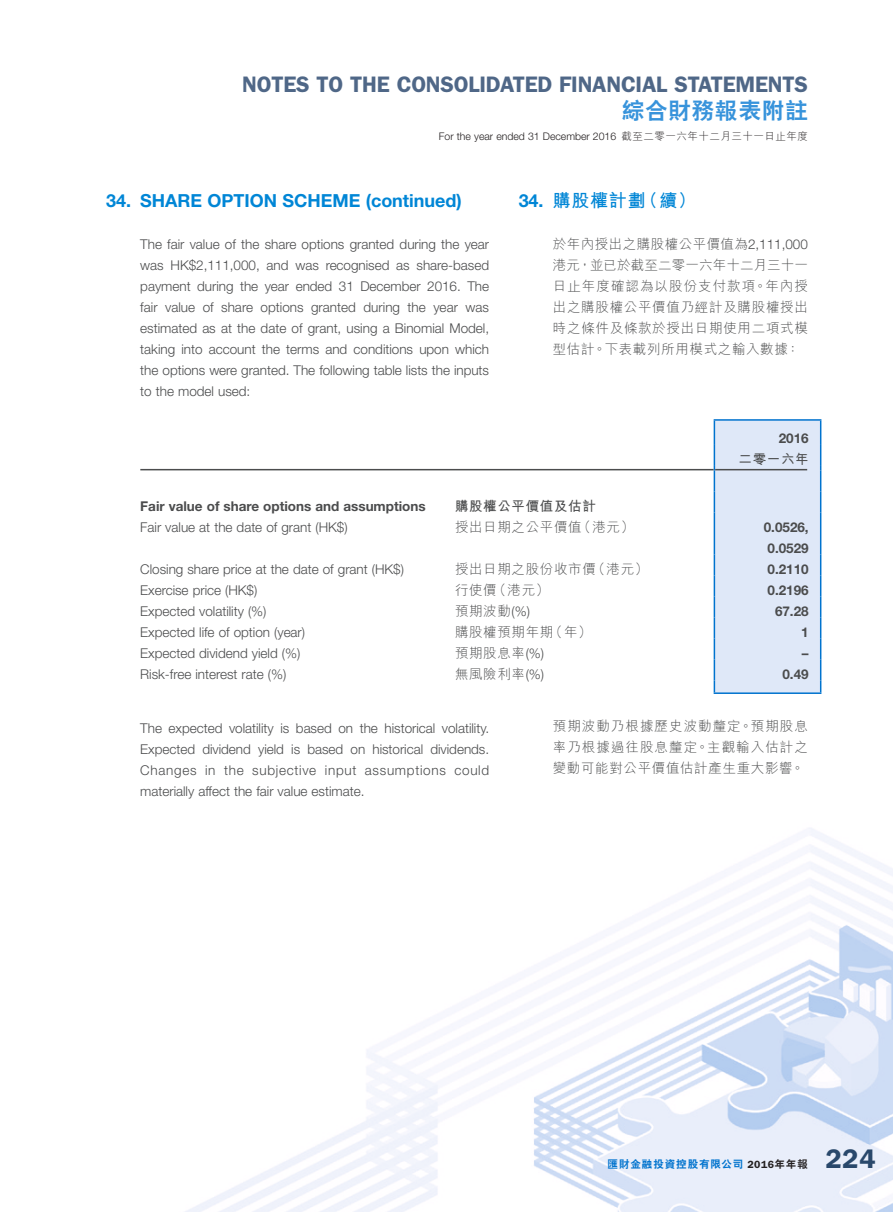
<style>
.page{position:relative;width:893px;height:1212px;background:#fff}
.page>*{position:absolute;margin:0;border:0;box-sizing:border-box;transform-origin:0 0}
.t1{font:600 27px "ITC Franklin Gothic Std";color:#29486b}
.t2{font:600 22.5px "ITC Franklin Gothic Std";letter-spacing:-.01em;color:#4f6787}
.t3{font:800 22.5px "C Hei 2 HK";letter-spacing:.04em;color:#3793db}
.Heading_1{font:700 18px "Helvetica Neue LT Std";color:#0086d6}
.C_Heading_1{font:700 18px "M Hei HK";letter-spacing:.04em;color:#0086d6}
.C_Heading_1-2{font:700 18px "Helvetica Neue LT Std";color:#0086d6}
.Body_Text{font:300 13.5px/21px "Helvetica Neue LT Std";color:#4b4c4d}
.C_Body_Text{font:300 13.5px/21px "M Hei HK";letter-spacing:.055em;color:#4b4c4d;text-align:justify}
.Body_Text-2{font:700 13.5px "Helvetica Neue LT Std";color:#4b4c4d}
.Body_Text-3{font:300 13.5px "M Hei HK";letter-spacing:.05em;color:#4b4c4d}
.Body_Text-4{font:700 13.5px "M Hei HK";letter-spacing:.05em;color:#4b4c4d}
.Body_Text-5{font:300 13.5px "Helvetica Neue LT Std";letter-spacing:.05em;color:#4b4c4d}
.t4{font:300 10.5px "Helvetica Neue LT Std";color:#231f20}
.t5{font:800 10.5px "C Hei 2 HK";letter-spacing:.085em;color:#0073ce}
.t6{font:300 10.5px "M Hei HK";letter-spacing:.05em;color:#231f20}
.s1{font-family:"Helvetica Neue LT Std"}
.s2{font-family:"ITC Franklin Gothic Std";font-weight:600;color:#231f20}
.s3{color:#231f20}
</style>
<div class="page">
<img style="left:140px;top:419px;width:753px;height:793px">
<hr style="left:714px;top:419px;width:107px;height:2px;background:#0073ce">
<div style="left:714px;top:420px;width:107px;height:272px;background:#dfe8f8"></div>
<hr style="left:714px;top:692px;width:107px;height:2px;background:#0073ce">
<hr style="left:140px;top:469px;width:315px;height:1px;background:#4b4c4d">
<hr style="left:455px;top:469px;width:259px;height:1px;background:#4b4c4d">
<hr style="left:715px;top:469px;width:92px;height:1px;background:#4b4c4d">
<h2 class="t2" style="left:242px;top:71px;width:567px">NOTES TO THE CONSOLIDATED FINANCIAL STATEMENTS</h2>
<h2 class="t3" style="left:622px;top:100px;width:188px">綜合財務報表附註</h2>
<p class="t6" style="left:621px;top:131px;width:188px">截至二零一六年十二月三十一日止年度</p>
<p class="t4" style="left:439px;top:130px;width:179px">For the year ended 31 December 2016</p>
<p class="Heading_1" style="left:106px;top:190px;width:26px">34.</p>
<p class="Heading_1" style="left:140px;top:190px;width:323px">SHARE OPTION SCHEME (continued(</p>
<p class="Body_Text" style="left:140px;top:234px;width:350px;text-align:right">The fair value of the share options granted during the year share-based</p>
<p class="Body_Text" style="left:171px;top:255px;width:91px">HK$2,111,000,</p>
<p class="Body_Text" style="left:267px;top:255px;width:23px">and</p>
<p class="Body_Text" style="left:326px;top:255px;width:65px">recognised</p>
<p class="Body_Text" style="left:140px;top:255px;width:25px">was</p>
<p class="Body_Text" style="left:295px;top:255px;width:25px">was</p>
<p class="Body_Text" style="left:396px;top:255px;width:15px">as</p>
<p class="Body_Text" style="left:197px;top:276px;width:38px">during</p>
<p class="Body_Text" style="left:240px;top:276px;width:20px">the</p>
<p class="Body_Text" style="left:296px;top:276px;width:38px">ended</p>
<p class="Body_Text" style="left:339px;top:276px;width:16px">31</p>
<p class="Body_Text" style="left:140px;top:276px;width:52px">payment</p>
<p class="Body_Text" style="left:265px;top:276px;width:26px">year</p>
<p class="Body_Text" style="left:360px;top:276px;width:62px">December</p>
<p class="Body_Text" style="left:467px;top:276px;width:23px">The</p>
<p class="Body_Text" style="left:427px;top:276px;width:35px">2016.</p>
<p class="Body_Text" style="left:140px;top:297px;width:19px">fair</p>
<p class="Body_Text" style="left:140px;top:318px;width:350px">estimated as at the date of grant, using a Binomial Model,</p>
<p class="Body_Text" style="left:455px;top:339px;width:35px">which</p>
<p class="Body_Text" style="left:165px;top:297px;width:32px">value</p>
<p class="Body_Text" style="left:203px;top:297px;width:13px">of</p>
<p class="Body_Text" style="left:221px;top:297px;width:33px">share</p>
<p class="Body_Text" style="left:260px;top:297px;width:45px">options</p>
<p class="Body_Text" style="left:311px;top:297px;width:46px">granted</p>
<p class="Body_Text" style="left:363px;top:297px;width:38px">during</p>
<p class="Body_Text" style="left:408px;top:297px;width:20px">the</p>
<p class="Body_Text" style="left:433px;top:297px;width:26px">year</p>
<p class="Body_Text" style="left:465px;top:297px;width:25px">was</p>
<p class="Body_Text" style="left:140px;top:339px;width:350px">taking<br>the options were granted. The following table lists the inputs to the model used:</p>
<p class="Body_Text" style="left:181px;top:339px;width:23px">into</p>
<p class="Body_Text" style="left:262px;top:339px;width:20px">the</p>
<p class="Body_Text" style="left:325px;top:339px;width:23px">and</p>
<p class="Body_Text" style="left:354px;top:339px;width:61px">conditions</p>
<p class="Body_Text" style="left:209px;top:339px;width:48px">account</p>
<p class="Body_Text" style="left:286px;top:339px;width:34px">terms</p>
<p class="Body_Text" style="left:419px;top:339px;width:31px">upon</p>
<p class="C_Heading_1-2" style="left:519px;top:190px;width:26px">34.</p>
<p class="C_Heading_1" style="left:553px;top:188px;width:94px">購股權計劃</p>
<p class="C_Heading_1" style="left:640px;top:188px;width:58px">（續(</p>
<p class="C_Body_Text" style="left:553px;top:234px;width:257px">於年內授出之購股權公平價值為<span class="s1">2,111,000</span>港元，並已於截至二零一六年十二月三十一日止年度確認為以股份支付款項。年內授出之購股權公平價值乃經計及購股權授出時之條件及條款於授出日期使用二項式模型估計。下表載列所用模式之輸入數據：</p>
<p class="Body_Text-2" style="left:779px;top:430px;width:31px">2016</p>
<p class="Body_Text-4" style="left:739px;top:449px;width:72px">二零一六年</p>
<p class="Body_Text-2" style="left:140px;top:497px;width:287px">Fair value of share options and assumptions</p>
<p class="Body_Text-4" style="left:455px;top:496px;width:142px">購股權公平價值及估計</p>
<p class="Body_Text" style="left:140px;top:516px;width:209px">Fair value at the date of grant (HK )$</p>
<p class="Body_Text-3" style="left:578px;top:520px;width:58px">（港元(</p>
<p class="Body_Text-3" style="left:455px;top:520px;width:128px">授出日期之公平價值</p>
<p class="Body_Text-2" style="left:764px;top:518px;width:46px">0.0526,</p>
<p class="Body_Text" style="left:140px;top:558px;width:265px">Closing share price at the date of grant (HK )$</p>
<p class="Body_Text-3" style="left:592px;top:562px;width:58px">（港元(</p>
<p class="Body_Text-3" style="left:455px;top:562px;width:142px">授出日期之股份收市價</p>
<p class="Body_Text-2" style="left:767px;top:539px;width:43px">0.0529</p>
<p class="Body_Text-2" style="left:767px;top:560px;width:43px">0.2110</p>
<p class="Body_Text" style="left:140px;top:579px;width:119px">Exercise price (HK )$</p>
<p class="Body_Text-3" style="left:493px;top:583px;width:58px">（港元(</p>
<p class="Body_Text-3" style="left:455px;top:583px;width:43px">行使價</p>
<p class="Body_Text-2" style="left:767px;top:581px;width:43px">0.2196</p>
<p class="Body_Text" style="left:140px;top:600px;width:128px">Expected volatility %( )</p>
<p class="Body_Text-3" style="left:455px;top:604px;width:77px">預期波動 <span class="s1">%) (</span></p>
<p class="Body_Text-2" style="left:775px;top:602px;width:35px">67.28</p>
<p class="Body_Text" style="left:140px;top:621px;width:166px">Expected life of option (year)</p>
<p class="Body_Text-3" style="left:549px;top:625px;width:44px">（年(</p>
<p class="Body_Text-3" style="left:455px;top:625px;width:100px">購股權預期年期</p>
<p class="Body_Text-2" style="left:801px;top:623px;width:9px">1</p>
<p class="Body_Text" style="left:140px;top:642px;width:161px">Expected dividend yield %( )</p>
<p class="Body_Text-3" style="left:455px;top:646px;width:91px">預期股息率 <span class="s1">%) (</span></p>
<p class="Body_Text-2" style="left:802px;top:644px;width:8px">–</p>
<p class="Body_Text" style="left:140px;top:663px;width:147px">Risk-free interest rate %( )</p>
<p class="Body_Text-3" style="left:455px;top:667px;width:91px">無風險利率 <span class="s1">%) (</span></p>
<p class="Body_Text-2" style="left:782px;top:665px;width:28px">0.49</p>
<p class="Body_Text" style="left:140px;top:717px;width:23px">The</p>
<p class="Body_Text" style="left:169px;top:717px;width:55px">expected</p>
<p class="Body_Text" style="left:229px;top:717px;width:46px">volatility</p>
<p class="Body_Text" style="left:280px;top:717px;width:10px">is</p>
<p class="Body_Text" style="left:296px;top:717px;width:37px">based</p>
<p class="Body_Text" style="left:360px;top:717px;width:20px">the</p>
<p class="Body_Text" style="left:385px;top:717px;width:52px">historical</p>
<p class="Body_Text" style="left:442px;top:717px;width:49px">volatility.</p>
<p class="Body_Text" style="left:338px;top:717px;width:16px">on</p>
<p class="Body_Text" style="left:140px;top:738px;width:56px">Expected</p>
<p class="Body_Text" style="left:202px;top:738px;width:50px">dividend</p>
<p class="Body_Text" style="left:258px;top:738px;width:27px">yield</p>
<p class="Body_Text" style="left:291px;top:738px;width:10px">is</p>
<p class="Body_Text" style="left:307px;top:738px;width:37px">based</p>
<p class="Body_Text" style="left:350px;top:738px;width:16px">on</p>
<p class="Body_Text" style="left:372px;top:738px;width:52px">historical</p>
<p class="Body_Text" style="left:430px;top:738px;width:60px">dividends.</p>
<p class="Body_Text" style="left:140px;top:759px;width:226px">Changes<br>materially affect the fair value estimate.</p>
<p class="Body_Text" style="left:205px;top:759px;width:12px">in</p>
<p class="Body_Text" style="left:224px;top:759px;width:21px">the</p>
<p class="Body_Text" style="left:252px;top:759px;width:66px">subjective</p>
<p class="Body_Text" style="left:325px;top:759px;width:33px">input</p>
<p class="Body_Text-5" style="left:365px;top:761px;width:82px">assumptions</p>
<p class="Body_Text" style="left:454px;top:759px;width:36px">could</p>
<p class="C_Body_Text" style="left:553px;top:715px;width:257px">預期波動乃根據歷史波動釐定。預期股息率乃根據過往股息釐定。主觀輸入估計之變動可能對公平價值估計產生重大影響。</p>
<p class="t5" style="left:608px;top:1159px;width:202px">匯財金融投資控股有限公司 <span class="s2">2016</span><span class="s3">年年報</span></p>
<h1 class="t1" style="left:825px;top:1143px;width:52px">224</h1>
</div>
